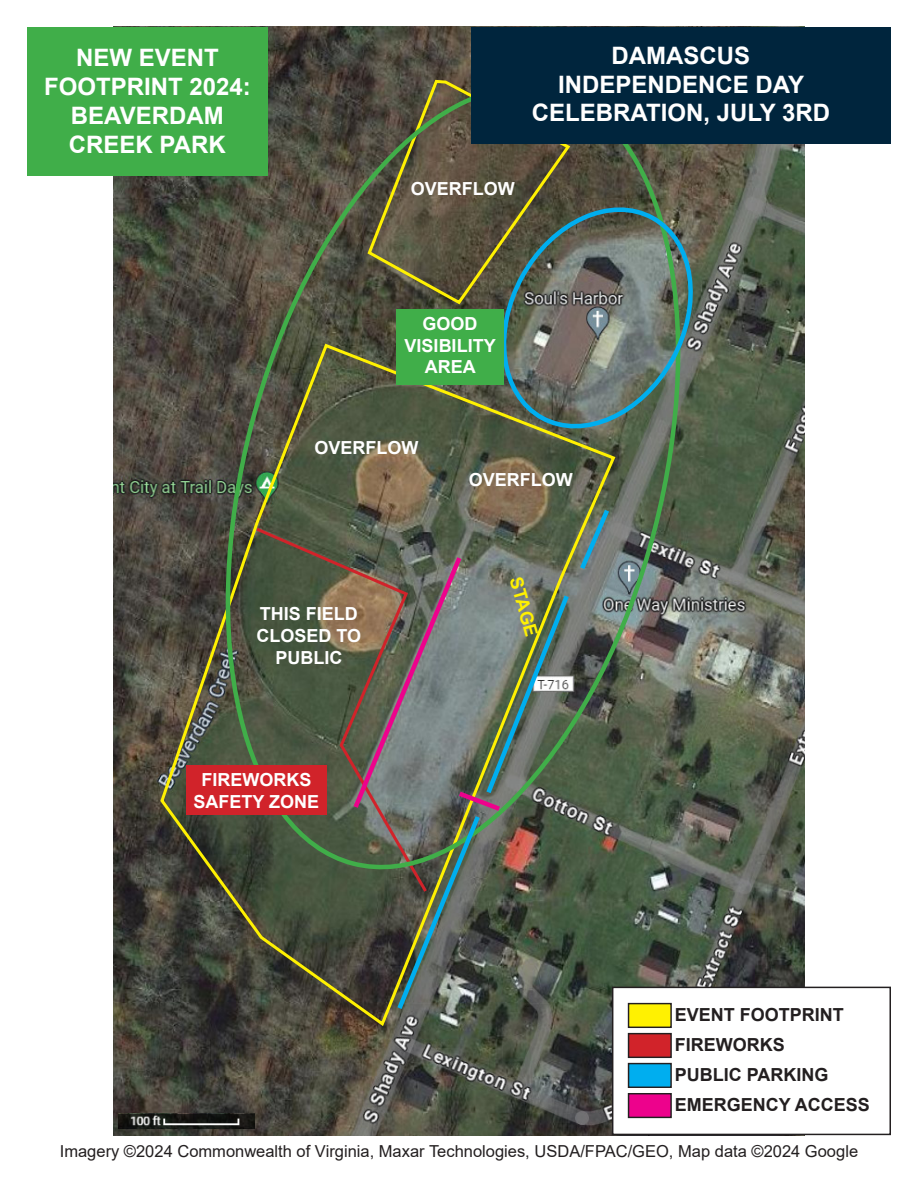
<style>
.page{position:relative;width:918px;height:1188px;background:#fff}
.page>*{position:absolute;margin:0;border:0;box-sizing:border-box;transform-origin:0 0}
.t1{font:700 24px/28.8px "Arial";color:#fff}
.t2{font:700 18px/21.6px "Arial";color:#fff;text-align:center}
.t3{font:700 18px "Arial";color:#231f20}
.t4{font:700 18px "Arial";color:#fff101}
.t5{font:16.5px "Arial";color:#231f20}
</style>
<div class="page">
<img style="left:113px;top:27px;width:692px;height:1108px">
<svg style="left:159px;top:342px;width:458px;height:687px"></svg>
<svg style="left:191px;top:57px;width:524px;height:835px"></svg>
<div style="left:186px;top:765px;width:140px;height:50px;background:#d1232a"></div>
<svg style="left:486px;top:189px;width:223px;height:252px"></svg>
<div style="left:27px;top:27px;width:241px;height:148px;background:#40ae49"></div>
<div style="left:613px;top:987px;width:277px;height:147px;background:#fff"></div>
<div style="left:612px;top:987px;width:279px;height:148px;border:2px solid #231f20"></div>
<div style="left:629px;top:1004px;width:42px;height:23px;background:#fff101"></div>
<div style="left:628px;top:1003px;width:44px;height:25px;border:1px solid #231f20"></div>
<div style="left:629px;top:1034px;width:42px;height:23px;background:#d1232a"></div>
<div style="left:628px;top:1033px;width:44px;height:25px;border:1px solid #231f20"></div>
<div style="left:629px;top:1064px;width:42px;height:23px;background:#00aeef"></div>
<div style="left:628px;top:1063px;width:44px;height:25px;border:1px solid #231f20"></div>
<svg style="left:350px;top:505px;width:263px;height:509px"></svg>
<div style="left:629px;top:1094px;width:42px;height:23px;background:#ed028c"></div>
<div style="left:628px;top:1093px;width:44px;height:25px;border:1px solid #231f20"></div>
<div style="left:397px;top:309px;width:107px;height:76px;background:#40ae49"></div>
<div style="left:472px;top:27px;width:419px;height:116px;background:#00253d"></div>
<img style="left:118px;top:1113px;width:137px;height:16px">
<p class="t1" style="left:76px;top:44px;width:144px">NEW EVENT</p>
<p class="t1" style="left:44px;top:73px;width:208px">FOOTPRINT 2024:</p>
<p class="t1" style="left:69px;top:101px;width:158px">BEAVERDAM<br>CREEK PARK</p>
<p class="t1" style="left:612px;top:41px;width:140px">DAMASCUS</p>
<p class="t1" style="left:558px;top:70px;width:247px">INDEPENDENCE DAY</p>
<p class="t1" style="left:532px;top:99px;width:300px">CELEBRATION, JULY 3RD</p>
<p class="t2" style="left:411px;top:179px;width:106px">OVERFLOW</p>
<p class="t2" style="left:422px;top:313px;width:57px">GOOD</p>
<p class="t2" style="left:405px;top:335px;width:93px">VISIBILITY<br>AREA</p>
<p class="t2" style="left:314px;top:437px;width:106px">OVERFLOW</p>
<p class="t2" style="left:260px;top:604px;width:100px">THIS FIELD</p>
<p class="t2" style="left:257px;top:625px;width:106px">CLOSED TO</p>
<p class="t2" style="left:275px;top:647px;width:68px">PUBLIC</p>
<p class="t2" style="left:469px;top:469px;width:106px">OVERFLOW</p>
<p class="t4" style="left:528px;top:574px;width:62px;rotate:74deg">STAGE</p>
<p class="t2" style="left:201px;top:770px;width:111px">FIREWORKS</p>
<p class="t2" style="left:194px;top:791px;width:127px">SAFETY ZONE</p>
<p class="t3" style="left:675px;top:1002px;width:171px">EVENT FOOTPRINT</p>
<p class="t3" style="left:675px;top:1032px;width:111px">FIREWORKS</p>
<p class="t3" style="left:675px;top:1062px;width:155px">PUBLIC PARKING</p>
<p class="t3" style="left:675px;top:1092px;width:197px">EMERGENCY ACCESS</p>
<p class="t5" style="left:60px;top:1140px;width:800px">Imagery ©2024 Commonwealth of Virginia, Maxar Technologies, USDA/FPAC/GEO, Map data ©2024 Google</p>
</div>
